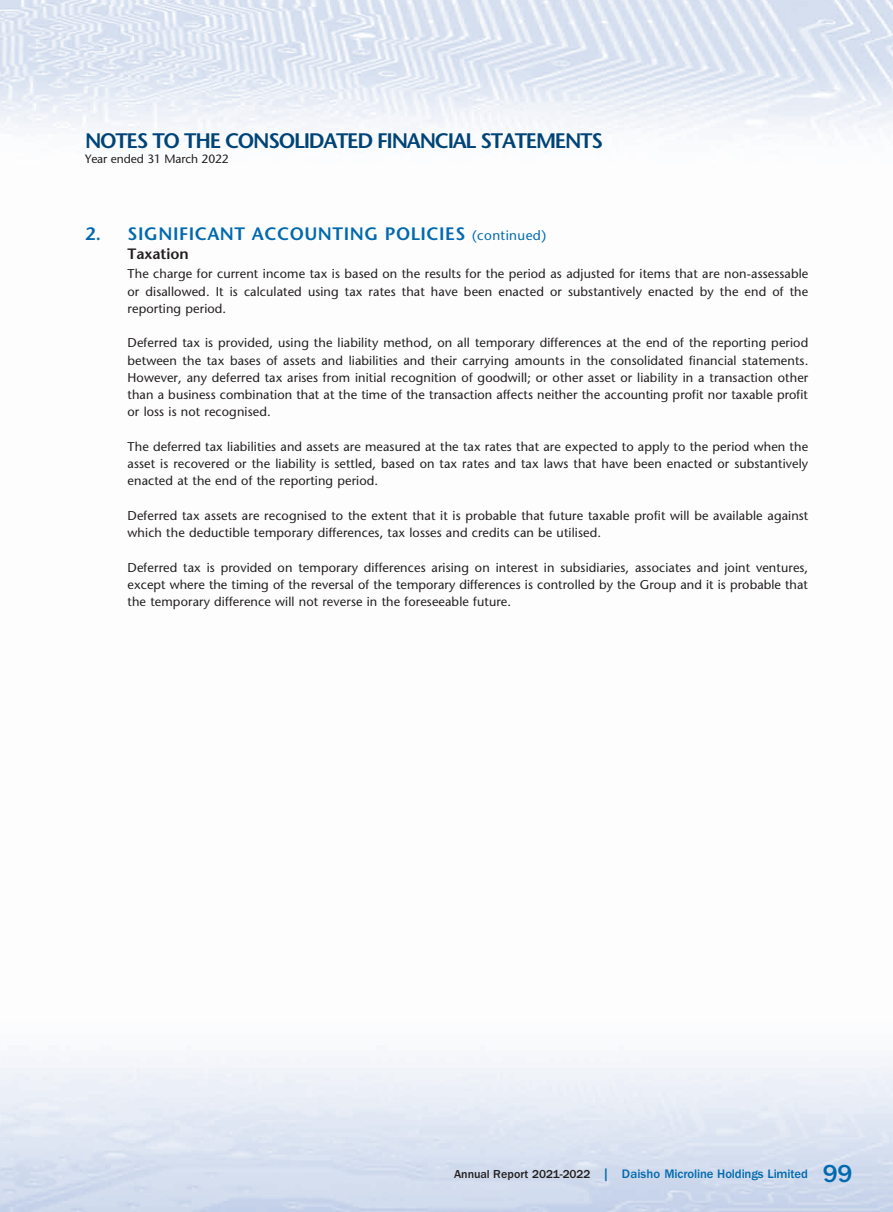
<style>
.page{position:relative;width:893px;height:1212px;background:#fff}
.page>*{position:absolute;margin:0;border:0;box-sizing:border-box;transform-origin:0 0}
.t1{font:600 21px "Stone Sans Std";letter-spacing:-.06em;color:#047}
.t2{font:600 18px "Stone Sans Std";letter-spacing:.03em;color:#016aaf}
.t3{font:600 15px "Stone Sans Std";color:#231f20}
.t4{font:500 12.75px/17.2px "Stone Sans Std";letter-spacing:.01em;color:#231f20;text-align:justify}
.t5{font:500 12.75px "ITC Franklin Gothic Std";letter-spacing:-.01em;color:#016aaf}
.t6{font:500 12px "Stone Sans Std";letter-spacing:-.01em;color:#231f20}
.s1{font-weight:500;font-size:13.5px}
.s2{font-size:12px;color:#231f20}
.s3{font-size:25.5px}
</style>
<div class="page">
<img style="left:0;top:0;width:893px;height:1212px">
<h1 class="t1" style="left:85px;top:128px;width:519px">NOTES TO THE CONSOLIDATED FINANCIAL STATEMENTS</h1>
<p class="t6" style="left:85px;top:151px;width:145px">Year ended 31 March 2022</p>
<h2 class="t2" style="left:85px;top:223px;width:462px">2. SIGNIFICANT ACCOUNTING POLICIES <span class="s1">(continued)</span></h2>
<p class="t3" style="left:128px;top:245px;width:63px">Taxation</p>
<p class="t4" style="left:128px;top:265px;width:682px">The charge for current income tax is based on the results for the period as adjusted for items that are non-assessable or disallowed. It is calculated using tax rates that have been enacted or substantively enacted by the end of the reporting period.</p>
<p class="t4" style="left:128px;top:334px;width:682px">Deferred tax is provided, using the liability method, on all temporary differences at the end of the reporting period between the tax bases of assets and liabilities and their carrying amounts in the consolidated financial statements.<br>However, any deferred tax arises from initial recognition of goodwill; or other asset or liability in a transaction other than a business combination that at the time of the transaction affects neither the accounting profit nor taxable profit or loss is not recognised.</p>
<p class="t4" style="left:128px;top:438px;width:682px">The deferred tax liabilities and assets are measured at the tax rates that are expected to apply to the period when the asset is recovered or the liability is settled, based on tax rates and tax laws that have been enacted or substantively enacted at the end of the reporting period.</p>
<p class="t4" style="left:128px;top:507px;width:682px">Deferred tax assets are recognised to the extent that it is probable that future taxable profit will be available against which the deductible temporary differences, tax losses and credits can be utilised.</p>
<p class="t4" style="left:128px;top:559px;width:682px">Deferred tax is provided on temporary differences arising on interest in subsidiaries, associates and joint ventures, except where the timing of the reversal of the temporary differences is controlled by the Group and it is probable that the temporary difference will not reverse in the foreseeable future.</p>
<p class="t5" style="left:454px;top:1167px;width:400px"><span class="s2">Annual Report 2021-2022</span> | Daisho Microline Holdings Limited <span class="s3">99</span></p>
</div>
